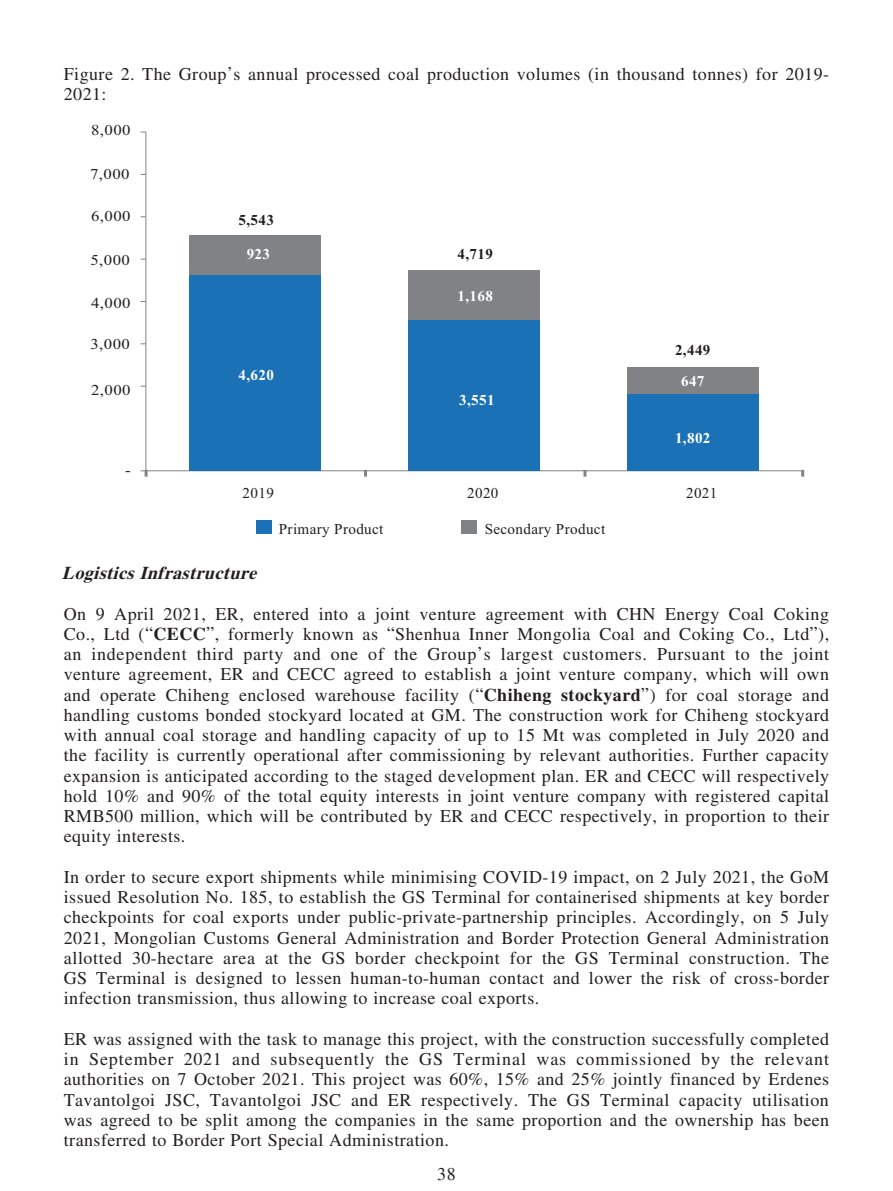
<style>
.page{position:relative;width:893px;height:1191px;background:#fff}
.page>*{position:absolute;margin:0;border:0;box-sizing:border-box;transform-origin:0 0}
.t1{font:18px/20.2px "Times LT Std";letter-spacing:.025em;color:#231f20;text-align:justify}
.t2{font:italic 700 18px "Times LT Std";color:#231f20}
.t3{font:15.15px "Times New Roman";letter-spacing:.025em;color:#231f20}
.t4{font:15.15px "Times New Roman";letter-spacing:.025em;color:#231f20;scale:1.11 1}
.t5{font:700 15.15px "Times New Roman";letter-spacing:.025em;color:#fff}
.t6{font:700 15.15px "Times New Roman";letter-spacing:.025em;color:#231f20}
.s1{font-weight:700}
</style>
<div class="page">
<div style="left:256px;top:520px;width:15px;height:14px;background:#1b71b6"></div>
<div style="left:462px;top:520px;width:15px;height:14px;background:#808285"></div>
<hr style="left:146px;top:470px;width:657px;height:1px;background:#808285">
<hr style="left:145px;top:132px;width:1px;height:339px;background:#808285">
<div style="left:190px;top:236px;width:131px;height:39px;background:#808285"></div>
<div style="left:409px;top:271px;width:131px;height:49px;background:#808285"></div>
<div style="left:628px;top:367px;width:131px;height:27px;background:#808285"></div>
<div style="left:190px;top:275px;width:131px;height:196px;background:#1b71b6"></div>
<div style="left:409px;top:320px;width:131px;height:151px;background:#1b71b6"></div>
<div style="left:628px;top:394px;width:131px;height:77px;background:#1b71b6"></div>
<svg style="left:364px;top:471px;width:3px;height:5px"></svg>
<svg style="left:583px;top:470px;width:3px;height:6px"></svg>
<svg style="left:801px;top:470px;width:3px;height:6px"></svg>
<svg style="left:141px;top:470px;width:7px;height:6px"></svg>
<p class="t1" style="left:64px;top:64px;width:767px">Figure 2. The Group’s annual processed coal production volumes (in thousand tonnes) for 2019-<br>2021:</p>
<p class="t4" style="left:91px;top:124px;width:37px">8,000</p>
<p class="t4" style="left:90px;top:169px;width:37px">7,000</p>
<p class="t4" style="left:91px;top:211px;width:37px">6,000</p>
<p class="t4" style="left:90px;top:254px;width:37px">5,000</p>
<p class="t4" style="left:91px;top:298px;width:37px">4,000</p>
<p class="t4" style="left:90px;top:339px;width:37px">3,000</p>
<p class="t4" style="left:91px;top:385px;width:37px">2,000</p>
<p class="t4" style="left:125px;top:464px;width:7px">-</p>
<p class="t6" style="left:238px;top:209px;width:37px">5,543</p>
<p class="t5" style="left:247px;top:243px;width:25px">923</p>
<p class="t5" style="left:238px;top:364px;width:37px">4,620</p>
<p class="t6" style="left:457px;top:243px;width:37px">4,719</p>
<p class="t5" style="left:457px;top:285px;width:37px">1,168</p>
<p class="t5" style="left:459px;top:390px;width:37px">3,551</p>
<p class="t6" style="left:675px;top:339px;width:37px">2,449</p>
<p class="t5" style="left:681px;top:370px;width:25px">647</p>
<p class="t5" style="left:675px;top:427px;width:37px">1,802</p>
<p class="t3" style="left:243px;top:487px;width:33px">2019</p>
<p class="t3" style="left:467px;top:487px;width:33px">2020</p>
<p class="t3" style="left:686px;top:487px;width:33px">2021</p>
<p class="t3" style="left:279px;top:523px;width:106px">Primary Product</p>
<p class="t3" style="left:485px;top:523px;width:122px">Secondary Product</p>
<p class="t2" style="left:62px;top:562px;width:201px">LogisticsInfrastructure</p>
<p class="t1" style="left:64px;top:603px;width:767px">On 9 April 2021, ER, entered into a joint venture agreement with CHN Energy Coal Coking Co., Ltd (“<span class="s1">CECC</span>”, formerly known as “Shenhua Inner Mongolia Coal and Coking Co., Ltd”), an independent third party and one of the Group’s largest customers. Pursuant to the joint venture agreement, ER and CECC agreed to establish a joint venture company, which will own and operate Chiheng enclosed warehouse facility (“<span class="s1">Chiheng stockyard</span>”) for coal storage and handling customs bonded stockyard located at GM. The construction work for Chiheng stockyard with annual coal storage and handling capacity of up to 15 Mt was completed in July 2020 and the facility is currently operational after commissioning by relevant authorities. Further capacity expansion is anticipated according to the staged development plan. ER and CECC will respectively hold 10% and 90% of the total equity interests in joint venture company with registered capital RMB500 million, which will be contributed by ER and CECC respectively, in proportion to their equity interests.</p>
<p class="t1" style="left:64px;top:866px;width:767px">In order to secure export shipments while minimising COVID-19 impact, on 2 July 2021, the GoM issued Resolution No. 185, to establish the GS Terminal for containerised shipments at key border checkpoints for coal exports under public-private-partnership principles. Accordingly, on 5 July 2021, Mongolian Customs General Administration and Border Protection General Administration allotted 30-hectare area at the GS border checkpoint for the GS Terminal construction. The GS Terminal is designed to lessen human-to-human contact and lower the risk of cross-border infection transmission, thus allowing to increase coal exports.</p>
<p class="t1" style="left:64px;top:1028px;width:767px">ER was assigned with the task to manage this project, with the construction successfully completed in September 2021 and subsequently the GS Terminal was commissioned by the relevant authorities on 7 October 2021. This project was 60%, 15% and 25% jointly financed by Erdenes Tavantolgoi JSC, Tavantolgoi JSC and ER respectively. The GS Terminal capacity utilisation was agreed to be split among the companies in the same proportion and the ownership has been transferred to Border Port Special Administration.</p>
<p class="t1" style="left:437px;top:1163px;width:20px">38</p>
</div>
